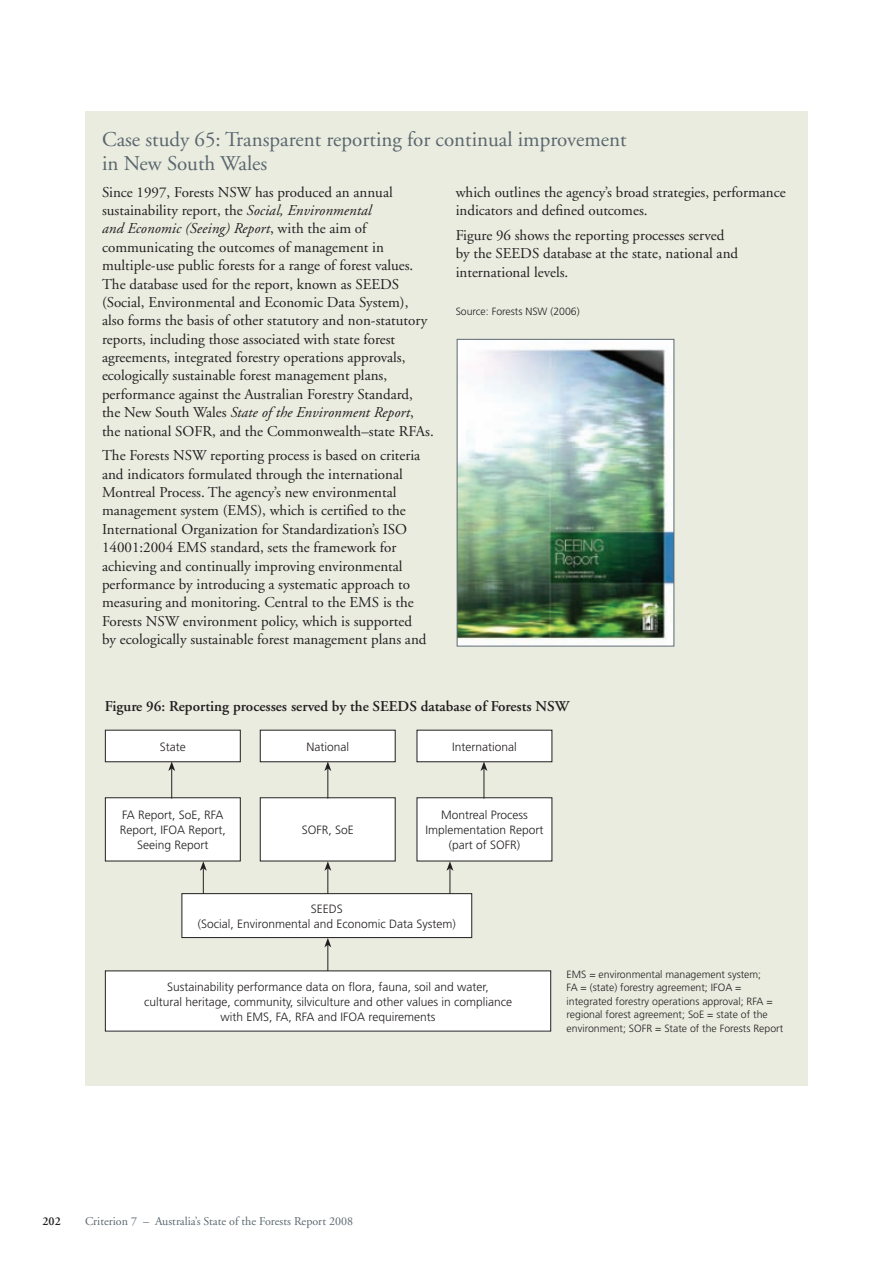
<style>
.page{position:relative;width:893px;height:1263px;background:#fff}
.page>*{position:absolute;margin:0;border:0;box-sizing:border-box;transform-origin:0 0}
.t1{font:21px/24px "Adobe Garamond";color:#5a676e}
.t2{font:15px/18.3px "Adobe Garamond";color:#231f20}
.t3{font:600 15px "Adobe Garamond";color:#231f20}
.t4{font:300 12px/15px "Frutiger";color:#231f20;text-align:center}
.t5{font:12px "Adobe Garamond";color:#5a676e}
.t6{font:600 12px "Adobe Garamond";color:#231f20}
.t7{font:300 10.5px/13.5px "Frutiger";color:#231f20}
.s1{font-style:italic}
</style>
<div class="page">
<div style="left:85px;top:111px;width:723px;height:974px;background:#eaece0"></div>
<div style="left:105px;top:730px;width:135px;height:32px;background:#fff"></div>
<div style="left:105px;top:730px;width:136px;height:32px;border:1px solid #231f20"></div>
<div style="left:260px;top:730px;width:135px;height:32px;background:#fff"></div>
<div style="left:260px;top:730px;width:135px;height:32px;border:1px solid #231f20"></div>
<div style="left:417px;top:730px;width:135px;height:32px;background:#fff"></div>
<div style="left:417px;top:730px;width:135px;height:32px;border:1px solid #231f20"></div>
<div style="left:105px;top:798px;width:135px;height:63px;background:#fff"></div>
<div style="left:105px;top:797px;width:136px;height:64px;border:1px solid #231f20"></div>
<div style="left:260px;top:798px;width:135px;height:63px;background:#fff"></div>
<div style="left:260px;top:797px;width:135px;height:64px;border:1px solid #231f20"></div>
<div style="left:417px;top:798px;width:135px;height:63px;background:#fff"></div>
<div style="left:417px;top:797px;width:135px;height:64px;border:1px solid #231f20"></div>
<svg style="left:168px;top:761px;width:7px;height:37px"></svg>
<svg style="left:324px;top:761px;width:7px;height:37px"></svg>
<svg style="left:480px;top:761px;width:7px;height:37px"></svg>
<hr style="left:327px;top:868px;width:1px;height:30px;background:#231f20">
<svg style="left:324px;top:861px;width:7px;height:10px"></svg>
<hr style="left:203px;top:868px;width:1px;height:30px;background:#231f20">
<svg style="left:200px;top:861px;width:7px;height:10px"></svg>
<hr style="left:450px;top:868px;width:1px;height:30px;background:#231f20">
<svg style="left:446px;top:861px;width:7px;height:10px"></svg>
<div style="left:182px;top:894px;width:290px;height:43px;background:#fff"></div>
<div style="left:182px;top:893px;width:290px;height:45px;border:1px solid #231f20"></div>
<hr style="left:327px;top:945px;width:1px;height:30px;background:#231f20">
<svg style="left:324px;top:938px;width:7px;height:9px"></svg>
<div style="left:105px;top:971px;width:446px;height:60px;background:#fff"></div>
<img style="left:459px;top:341px;width:213px;height:303px">
<div style="left:457px;top:339px;width:217px;height:307px;border:1px solid #5a676e"></div>
<h1 class="t1" style="left:102px;top:128px;width:526px">Case study 65: Transparent reporting for continual improvement in New South Wales</h1>
<p class="t2" style="left:102px;top:183px;width:333px">Since 1997, Forests NSW has produced an annual sustainability report, the <span class="s1">Social, Environmental<br>and Economic (Seeing) Report</span>, with the aim of communicating the outcomes of management in multiple-use public forests for a range of forest values.<br>The database used for the report, known as SEEDS (Social, Environmental and Economic Data System), also forms the basis of other statutory and non-statutory reports, including those associated with state forest agreements, integrated forestry operations approvals, ecologically sustainable forest management plans, performance against the Australian Forestry Standard, the New South Wales <span class="s1">State of the Environment Report</span>, the national SOFR, and the Commonwealth–state RFAs.</p>
<p class="t2" style="left:102px;top:447px;width:326px">The Forests NSW reporting process is based on criteria and indicators formulated through the international Montreal Process. The agency’s new environmental management system (EMS), which is certified to the International Organization for Standardization’s ISO 14001:2004 EMS standard, sets the framework for achieving and continually improving environmental performance by introducing a systematic approach to measuring and monitoring. Central to the EMS is the Forests NSW environment policy, which is supported by ecologically sustainable forest management plans and</p>
<p class="t2" style="left:456px;top:183px;width:332px">which outlines the agency’s broad strategies, performance indicators and defined outcomes.</p>
<p class="t2" style="left:456px;top:226px;width:284px">Figure 96 shows the reporting processes served by the SEEDS database at the state, national and international levels.</p>
<p class="t7" style="left:456px;top:304px;width:125px">Source: Forests NSW (2006)</p>
<p class="t3" style="left:105px;top:698px;width:466px">Figure 96: Reporting processes served by the SEEDS database of Forests NSW</p>
<p class="t4" style="left:160px;top:739px;width:27px">State</p>
<p class="t4" style="left:306px;top:739px;width:44px">National</p>
<p class="t4" style="left:452px;top:739px;width:66px">International</p>
<p class="t4" style="left:120px;top:807px;width:108px">FA Report, SoE, RFA<br>Report, IFOA Report,<br>Seeing Report</p>
<p class="t4" style="left:302px;top:822px;width:54px">SOFR, SoE</p>
<p class="t4" style="left:425px;top:807px;width:120px">Montreal Process<br>Implementation Report (part of SOFR)</p>
<p class="t4" style="left:198px;top:901px;width:259px">SEEDS<br>(Social, Environmental and Economic Data System)</p>
<p class="t4" style="left:144px;top:979px;width:370px">Sustainability performance data on flora, fauna, soil and water,<br>cultural heritage, community, silviculture and other values in compliance with EMS, FA, RFA and IFOA requirements</p>
<p class="t7" style="left:567px;top:967px;width:218px">EMS = environmental management system;<br>FA = (state) forestry agreement; IFOA = integrated forestry operations approval; RFA = regional forest agreement; SoE = state of the environment; SOFR = State of the Forests Report</p>
<p class="t6" style="left:43px;top:1214px;width:20px">202</p>
<p class="t5" style="left:85px;top:1215px;width:269px">Criterion 7 – Australia’s State of the Forests Report 2008</p>
</div>
